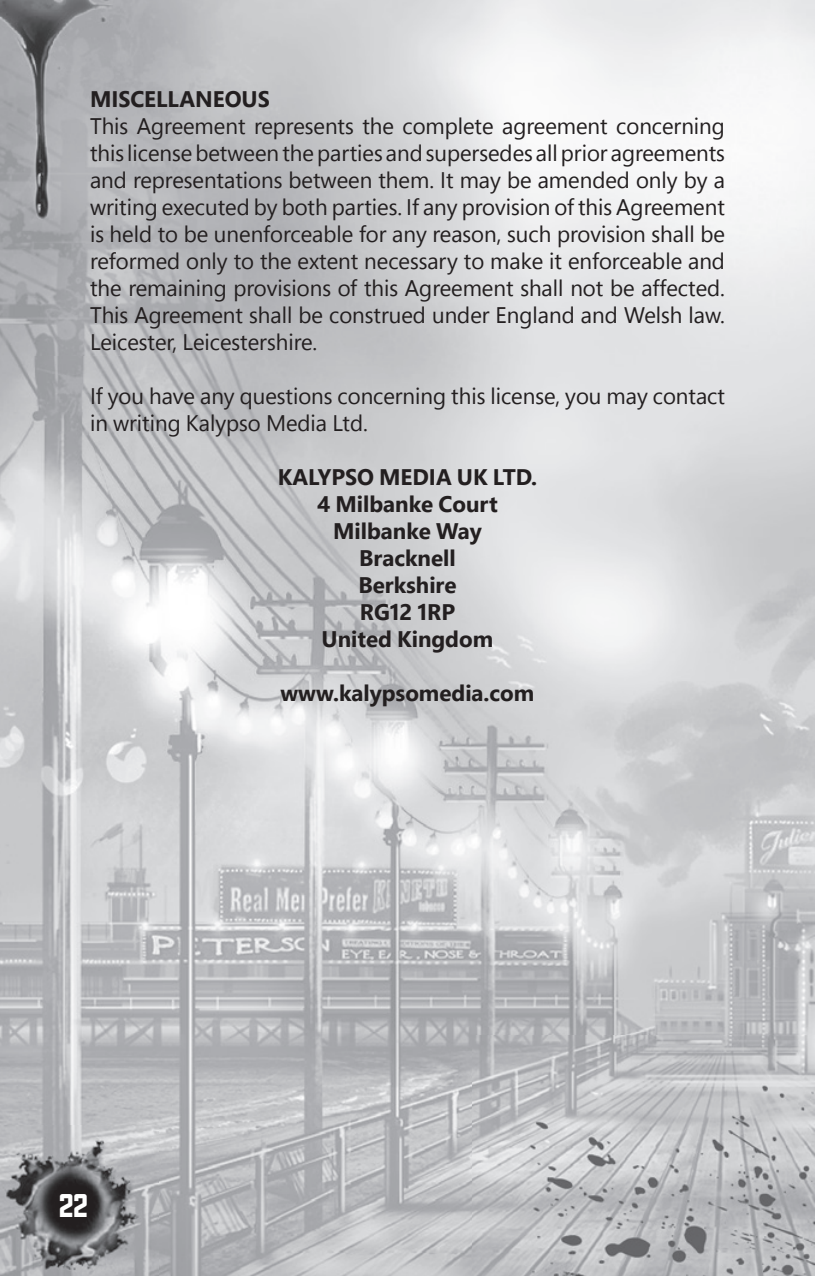
<style>
.page{position:relative;width:815px;height:1276px;background:#fff}
.page>*{position:absolute;margin:0;border:0;box-sizing:border-box;transform-origin:0 0}
.t1{font:30px "Greasy Spoon NF";color:#fff}
.t2{font:22.5px/27px "Segoe Pro Display";color:#231f20;text-align:justify}
.t3{font:700 22.5px/27px "Segoe Pro Display";color:#231f20;text-align:center}
</style>
<div class="page">
<img style="left:0;top:0;width:815px;height:1276px">
<img style="left:472px;top:1035px;width:343px;height:241px">
<img style="left:0;top:0;width:119px;height:355px">
<img style="left:0;top:1125px;width:158px;height:151px">
<p class="t3" style="left:90px;top:85px;width:181px">MISCELLANEOUS</p>
<p class="t2" style="left:90px;top:112px;width:636px">This Agreement represents the complete agreement concerning this license between the parties and supersedes all prior agreements and representations between them. It may be amended only by a writing executed by both parties. If any provision of this Agreement is held to be unenforceable for any reason, such provision shall be reformed only to the extent necessary to make it enforceable and the remaining provisions of this Agreement shall not be affected.<br>This Agreement shall be construed under England and Welsh law.<br>Leicester, Leicestershire.</p>
<p class="t2" style="left:90px;top:382px;width:636px">If you have any questions concerning this license, you may contact in writing Kalypso Media Ltd.</p>
<p class="t3" style="left:278px;top:463px;width:261px">KALYPSO MEDIA UK LTD.<br>4 Milbanke Court<br>Milbanke Way<br>Bracknell<br>Berkshire<br>RG12 1RP<br>United Kingdom</p>
<p class="t3" style="left:280px;top:679px;width:255px">www.kalypsomedia.com</p>
<h1 class="t1" style="left:59px;top:1189px;width:30px">22</h1>
</div>
